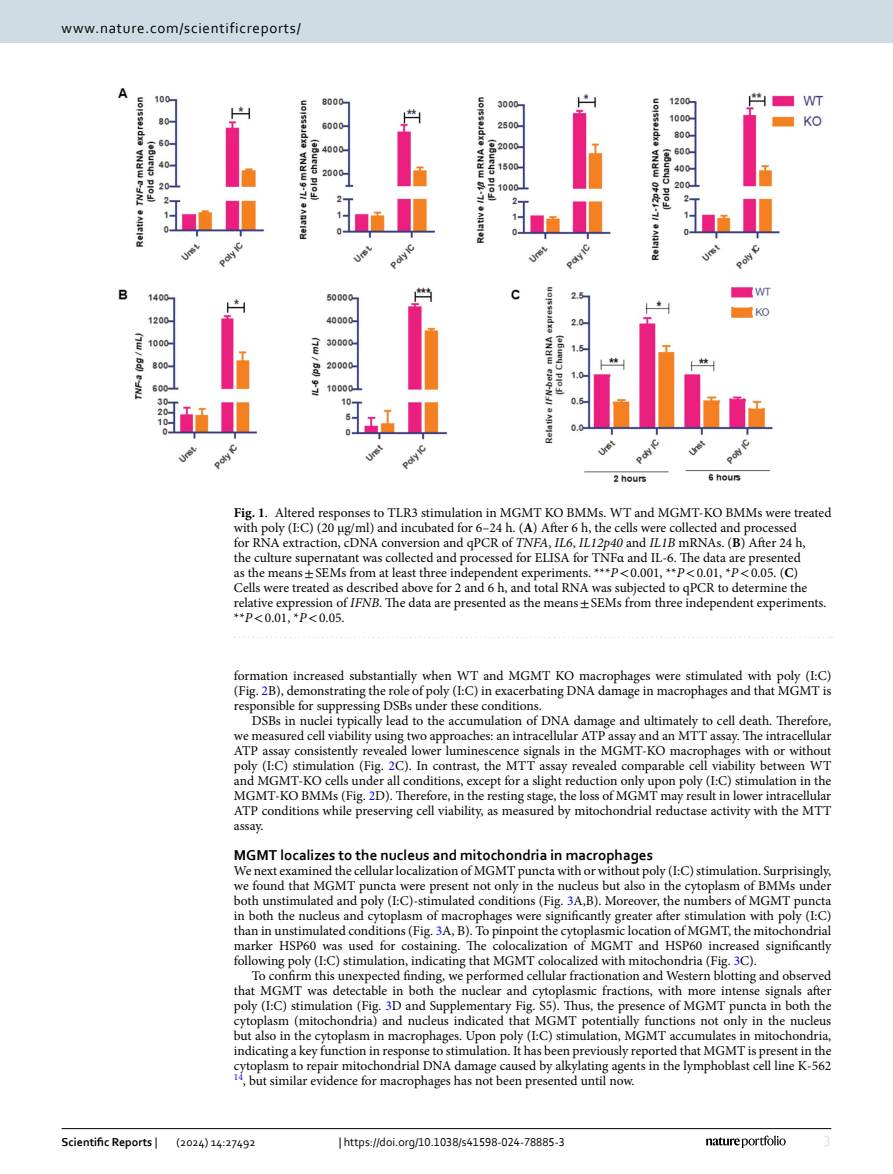
<style>
.page{position:relative;width:893px;height:1174px;background:#fff}
.page>*{position:absolute;margin:0;border:0;box-sizing:border-box;transform-origin:0 0}
.Head_2{font:700 15px "Corbel";color:#000}
.t1{font:15px "Corbel";letter-spacing:.05em;color:#000}
.t2{font:15px "Corbel";color:#d9e4eb}
.Body_Text_Indent{font:13.5px/15px "Minion Pro";color:#000;text-align:justify}
.Body_Text{font:13.5px/15px "Minion Pro";color:#000;text-align:justify}
.Figure_Caption{font:13.5px/15px "Minion Pro";color:#000}
.t3{font:12px "Corbel";color:#000}
.t4{font:700 12px "Corbel";color:#000}
.s1{font-weight:700}
.s2{font-style:italic}
.s3{font-family:"STIX"}
.s4{color:#00f}
.s5{font-weight:400}
</style>
<div class="page">
<img style="left:118px;top:88px;width:706px;height:394px">
<svg style="left:235px;top:636px;width:597px;height:2px"></svg>
<hr style="left:62px;top:1128px;width:769px;height:1px;background:#000">
<svg style="left:706px;top:1135px;width:80px;height:12px"></svg>
<div style="left:0;top:0;width:893px;height:43px;background:#cedde4"></div>
<p class="t1" style="left:62px;top:18px;width:241px">www.nature.com/scientificreports/</p>
<p class="Figure_Caption" style="left:234px;top:505px;width:599px"><span class="s1">Fig. 1</span>. Altered responses to TLR3 stimulation in MGMT KO BMMs. WT and MGMT-KO BMMs were treated with poly (I:C) (20 µg/ml) and incubated for 6–24 h. (<span class="s1">A</span>) After 6 h, the cells were collected and processed<br>for RNA extraction, cDNA conversion and qPCR of <span class="s2">TNFA</span>, <span class="s2">IL6</span>, <span class="s2">IL12p40</span> and <span class="s2">IL1B</span> mRNAs. (<span class="s1">B</span>) After 24 h,<br>the culture supernatant was collected and processed for ELISA for TNFα and IL-6. The data are presented<br>as the means<span class="s3">±</span>SEMs from at least three independent experiments. ***<span class="s2">P</span><span class="s3">&lt;</span>0.001, **<span class="s2">P</span><span class="s3">&lt;</span>0.01, *<span class="s2">P</span><span class="s3">&lt;</span>0.05. (<span class="s1">C</span>)<br>Cells were treated as described above for 2 and 6 h, and total RNA was subjected to qPCR to determine the relative expression of <span class="s2">IFNB</span>. The data are presented as the means<span class="s3">±</span>SEMs from three independent experiments. **<span class="s2">P</span><span class="s3">&lt;</span>0.01, *<span class="s2">P</span><span class="s3">&lt;</span>0.05.</p>
<p class="Body_Text" style="left:234px;top:668px;width:599px">formation increased substantially when WT and MGMT KO macrophages were stimulated with poly (I:C) (Fig. <span class="s4">2</span>B), demonstrating the role of poly (I:C) in exacerbating DNA damage in macrophages and that MGMT is responsible for suppressing DSBs under these conditions.</p>
<p class="Body_Text_Indent" style="left:234px;top:713px;width:599px;text-indent:18px">DSBs in nuclei typically lead to the accumulation of DNA damage and ultimately to cell death. Therefore, we measured cell viability using two approaches: an intracellular ATP assay and an MTT assay. The intracellular ATP assay consistently revealed lower luminescence signals in the MGMT-KO macrophages with or without poly (I:C) stimulation (Fig. <span class="s4">2</span>C). In contrast, the MTT assay revealed comparable cell viability between WT and MGMT-KO cells under all conditions, except for a slight reduction only upon poly (I:C) stimulation in the MGMT-KO BMMs (Fig. <span class="s4">2</span>D). Therefore, in the resting stage, the loss of MGMT may result in lower intracellular ATP conditions while preserving cell viability, as measured by mitochondrial reductase activity with the MTT assay.</p>
<p class="Head_2" style="left:234px;top:845px;width:421px">MGMT localizes to the nucleus and mitochondria in macrophages</p>
<p class="Body_Text" style="left:234px;top:863px;width:599px">We next examined the cellular localization of MGMT puncta with or without poly (I:C) stimulation. Surprisingly, we found that MGMT puncta were present not only in the nucleus but also in the cytoplasm of BMMs under both unstimulated and poly (I:C)-stimulated conditions (Fig. <span class="s4">3</span>A,B). Moreover, the numbers of MGMT puncta in both the nucleus and cytoplasm of macrophages were significantly greater after stimulation with poly (I:C) than in unstimulated conditions (Fig. <span class="s4">3</span>A, B). To pinpoint the cytoplasmic location of MGMT, the mitochondrial marker HSP60 was used for costaining. The colocalization of MGMT and HSP60 increased significantly following poly (I:C) stimulation, indicating that MGMT colocalized with mitochondria (Fig. <span class="s4">3</span>C).</p>
<p class="Body_Text_Indent" style="left:234px;top:968px;width:599px;text-indent:18px">To confirm this unexpected finding, we performed cellular fractionation and Western blotting and observed that MGMT was detectable in both the nuclear and cytoplasmic fractions, with more intense signals after poly (I:C) stimulation (Fig. <span class="s4">3</span>D and Supplementary Fig. S5). Thus, the presence of MGMT puncta in both the cytoplasm (mitochondria) and nucleus indicated that MGMT potentially functions not only in the nucleus but also in the cytoplasm in macrophages. Upon poly (I:C) stimulation, MGMT accumulates in mitochondria, indicating a key function in response to stimulation. It has been previously reported that MGMT is present in the cytoplasm to repair mitochondrial DNA damage caused by alkylating agents in the lymphoblast cell line K-562<br><sup>14</sup>, but similar evidence for macrophages has not been presented until now.</p>
<p class="t4" style="left:62px;top:1134px;width:97px">Scientific Reports <span class="s5">|</span></p>
<p class="t3" style="left:177px;top:1134px;width:80px">(2024) 14:27492</p>
<p class="t3" style="left:339px;top:1134px;width:228px">| https://doi.org/10.1038/s41598-024-78885-3</p>
<p class="t2" style="left:824px;top:1132px;width:9px">3</p>
</div>
